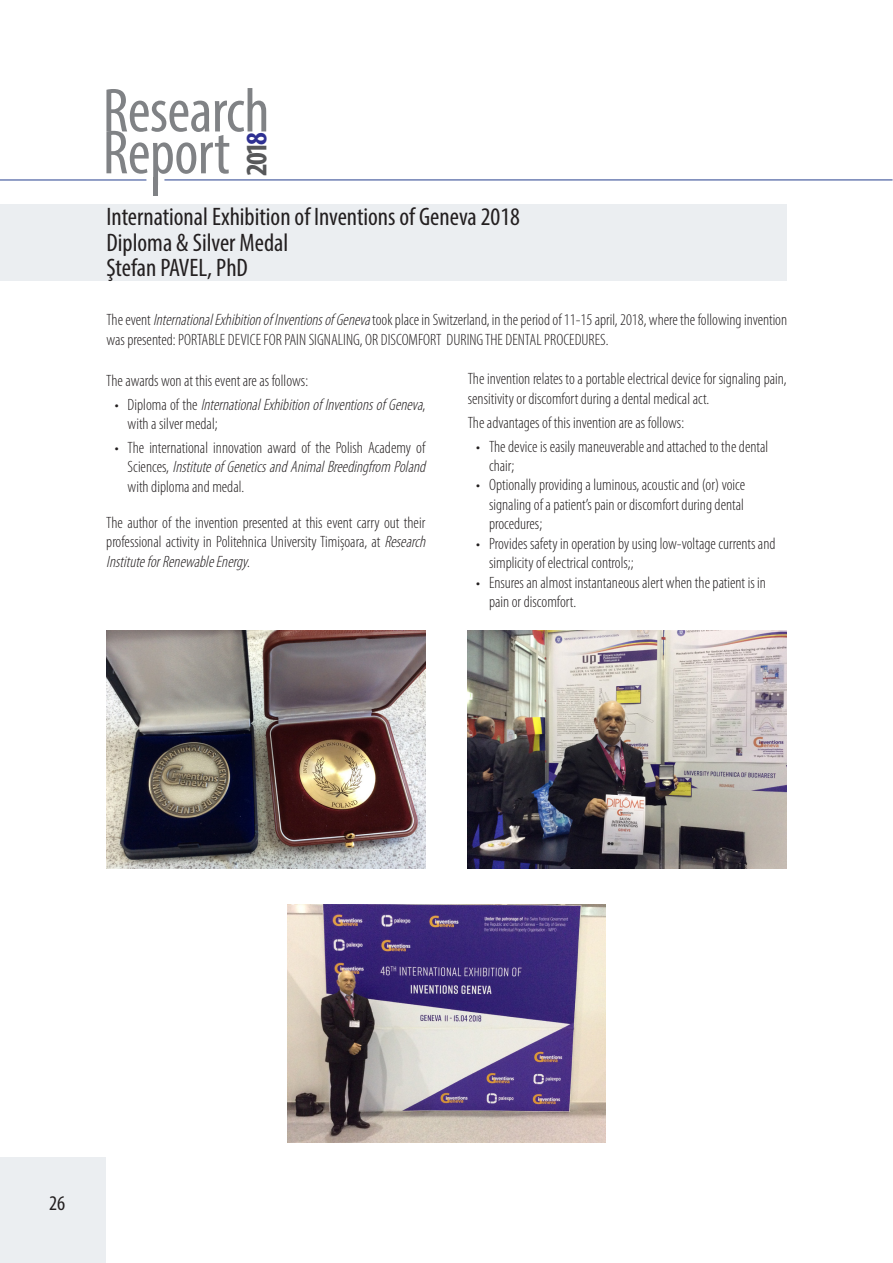
<style>
.page{position:relative;width:893px;height:1263px;background:#fff}
.page>*{position:absolute;margin:0;border:0;box-sizing:border-box;transform-origin:0 0}
.t1{font:condensed 62.7px "Myriad Pro";letter-spacing:-.01em;color:#808285}
.t2{font:700 condensed 29.85px "Myriad Pro";color:#57585a}
.t3{font:condensed 25.35px "Myriad Pro";color:#231f20}
.t4{font:condensed 20.85px "Myriad Pro";color:#231f20}
.t5{font:300 condensed 16.5px/19.5px "Myriad Pro";color:#231f20}
.t6{font:italic 300 condensed 16.5px/19.5px "Myriad Pro";color:#231f20}
.s1{color:#2e3092}
.s2{font-style:italic}
.s3{font-style:normal}
</style>
<div class="page">
<div style="left:0;top:1157px;width:106px;height:106px;background:#ebeef1"></div>
<div style="left:153px;top:178px;width:5px;height:18px;background:#808285"></div>
<hr style="left:0;top:180px;width:146px;height:1px;background:#253f8e">
<hr style="left:164px;top:180px;width:728px;height:1px;background:#253f8e">
<div style="left:0;top:204px;width:787px;height:77px;background:#ebeef1"></div>
<img style="left:106px;top:631px;width:319px;height:238px">
<img style="left:468px;top:631px;width:319px;height:238px">
<img style="left:287px;top:904px;width:319px;height:238px">
<h1 class="t1" style="left:103px;top:73px;width:168px">Research</h1>
<h1 class="t1" style="left:103px;top:115px;width:129px">Report</h1>
<h2 class="t2" style="left:238px;top:176px;width:45px;rotate:-90deg">201<span class="s1">8</span></h2>
<p class="t3" style="left:106px;top:201px;width:415px">International Exhibition of Inventions of Geneva 2018</p>
<p class="t3" style="left:106px;top:227px;width:183px">Diploma &amp; Silver Medal</p>
<p class="t3" style="left:106px;top:252px;width:143px">Ştefan PAVEL, PhD</p>
<p class="t5" style="left:106px;top:310px;width:682px">The event <span class="s2">InternationalExhibitionof Inventionsof Geneva</span>took place in Switzerland, in the period of 11-15 april, 2018, where the following invention was presented: PORTABLE DEVICE FOR PAIN SIGNALING, OR DISCOMFORT DURING THE DENTAL PROCEDURES.</p>
<p class="t5" style="left:106px;top:371px;width:203px">The awards won at this event are as follows:</p>
<p class="t6" style="left:128px;top:395px;width:300px;text-indent:-13px"><span class="s3">• D i p l o m a o f t h e</span> InternationalExhibitionof Inventionsof Geneva<span class="s3">, with a silver medal;</span></p>
<p class="t5" style="left:128px;top:438px;width:303px;text-indent:-13px">• The international innovation award of the Polish Academy of<br>S c i e n c e s , <span class="s2">Instituteof GeneticsandAnimalBreedingfrom Poland </span>with diploma and medal.</p>
<p class="t5" style="left:106px;top:513px;width:324px">The author of the invention presented at this event carry out their professional activity in Politehnica University Timișoara, at <span class="s2">Research<br>InstituteforRenewableEnergy</span>.</p>
<p class="t5" style="left:468px;top:369px;width:320px">The invention relates to a portable electrical device for signaling pain, sensitivity or discomfort during a dental medical act.</p>
<p class="t5" style="left:468px;top:413px;width:218px">The advantages of this invention are as follows:</p>
<p class="t5" style="left:489px;top:437px;width:281px;text-indent:-13px">• The device is easily maneuverable and attached to the dental chair;</p>
<p class="t5" style="left:489px;top:476px;width:258px;text-align:justify;text-indent:-13px">• Optionally providing a luminous, acoustic and (or) voice signaling of a patient’s pain or discomfort during dental procedures;</p>
<p class="t5" style="left:489px;top:534px;width:288px;text-indent:-13px">• Provides safety in operation by using low-voltage currents and simplicity of electrical controls;;</p>
<p class="t5" style="left:489px;top:573px;width:278px;text-indent:-13px">• Ensures an almost instantaneous alert when the patient is in pain or discomfort.</p>
<p class="t4" style="left:49px;top:1190px;width:18px">26</p>
</div>
